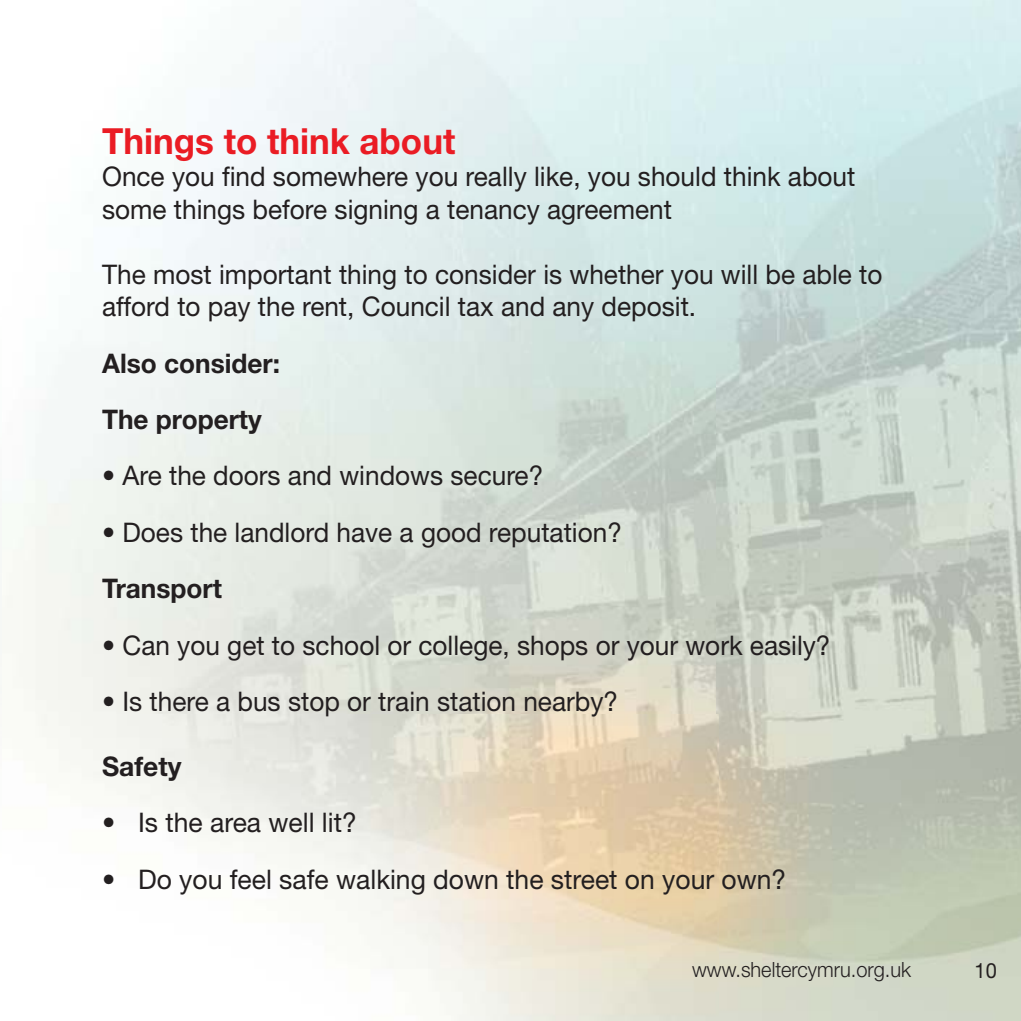
<style>
.page{position:relative;width:1021px;height:1021px;background:#fff}
.page>*{position:absolute;margin:0;border:0;box-sizing:border-box;transform-origin:0 0}
.t1{font:700 36px "Helvetica Neue";color:#ea1c24}
.t2{font:27px/32.4px "Helvetica Neue";color:#231f20}
.t3{font:700 27px/56.4px "Helvetica Neue";color:#231f20}
.t4{font:300 21px "Helvetica Neue";color:#231f20;scale:.95 1}
.t5{font:21px "Helvetica Neue";color:#231f20;scale:.95 1}
</style>
<div class="page">
<img style="left:716px;top:0;width:304px;height:1020px">
<h1 class="t1" style="left:102px;top:128px;width:355px">Things to think about</h1>
<p class="t2" style="left:102px;top:163px;width:754px">Once you find somewhere you really like, you should think about some things before signing a tenancy agreement</p>
<p class="t2" style="left:102px;top:260px;width:782px">The most important thing to consider is whether you will be able to afford to pay the rent, Council tax and any deposit.</p>
<p class="t3" style="left:102px;top:337px;width:179px">Also consider:<br>The property</p>
<p class="t2" style="left:102px;top:462px;width:442px">• Are the doors and windows secure?</p>
<p class="t2" style="left:102px;top:518px;width:521px">• Does the landlord have a good reputation?</p>
<p class="t3" style="left:102px;top:563px;width:121px">Transport</p>
<p class="t2" style="left:102px;top:631px;width:730px">• Can you get to school or college, shops or your work easily?</p>
<p class="t2" style="left:102px;top:688px;width:517px">• Is there a bus stop or train station nearby?</p>
<p class="t3" style="left:102px;top:740px;width:81px">Safety</p>
<p class="t2" style="left:102px;top:809px;width:256px">• Is the area well lit?</p>
<p class="t2" style="left:102px;top:865px;width:685px">• Do you feel safe walking down the street on your own?</p>
<p class="t4" style="left:692px;top:962px;width:232px">www.sheltercymru.org.uk</p>
<p class="t5" style="left:974px;top:963px;width:25px">10</p>
</div>
